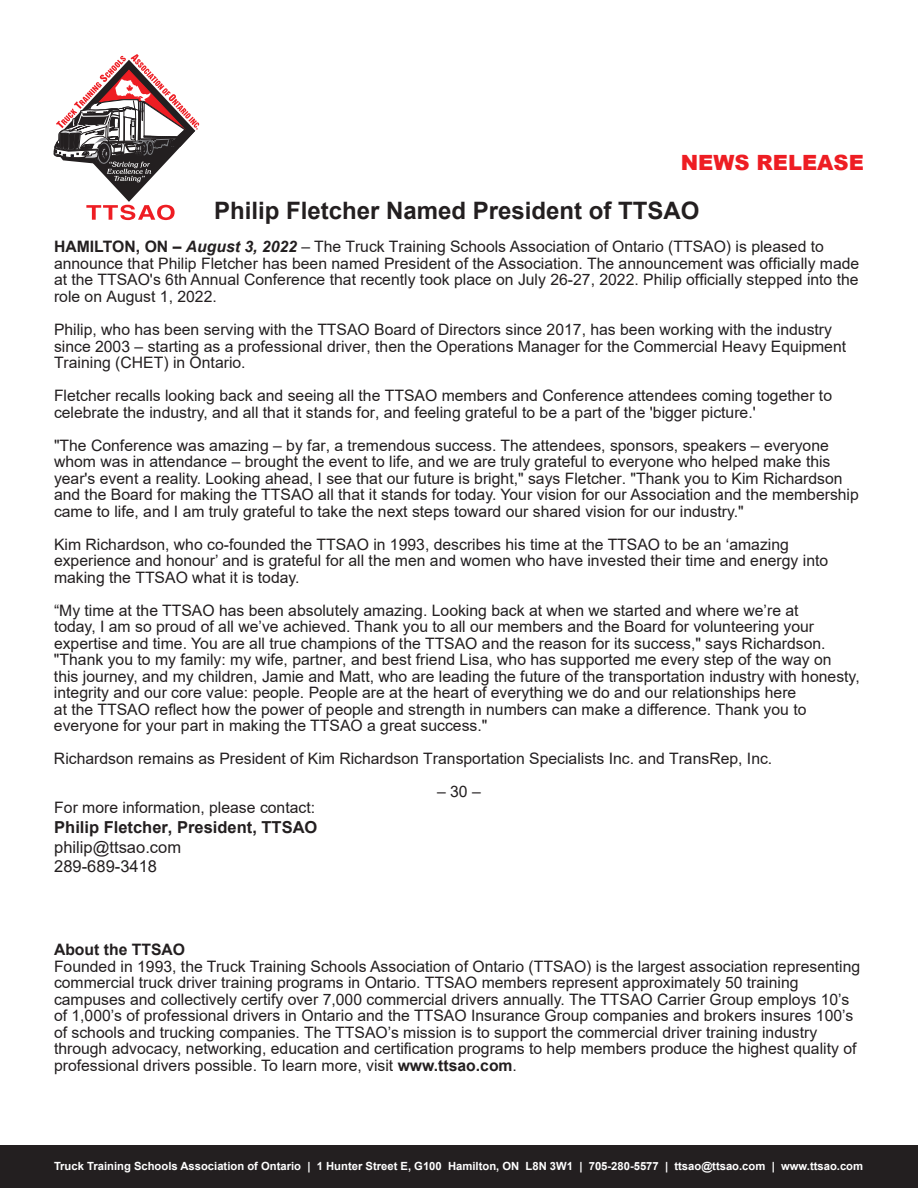
<style>
.page{position:relative;width:918px;height:1188px;background:#fff}
.page>*{position:absolute;margin:0;border:0;box-sizing:border-box;transform-origin:0 0}
.t1{font:700 24px "Arial";color:#231f20}
.t2{font:900 21px "Arial";color:#ee1d23}
.t3{font:700 16.5px "Arial";color:#231f20}
.t4{font:16.5px/19.8px "Arial";color:#231f20}
.t5{font:15.75px/16.5px "Arial";color:#231f20}
.t6{font:700 15.75px "Arial";color:#231f20}
.t7{font:700 11.25px "Arial";color:#fff}
.s1{font-weight:700}
.s2{font-weight:700;font-style:italic}
</style>
<div class="page">
<div style="left:0;top:1146px;width:918px;height:42px;background:#231f20"></div>
<svg style="left:54px;top:54px;width:145px;height:166px"></svg>
<h2 class="t2" style="left:681px;top:148px;width:185px">NEWS RELEASE</h2>
<h1 class="t1" style="left:214px;top:194px;width:487px">Philip Fletcher Named President of TTSAO</h1>
<p class="t5" style="left:54px;top:239px;width:807px"><span class="s1">HAMILTON, ON –</span> <span class="s2">August 3, 2022</span> – The Truck Training Schools Association of Ontario (TTSAO) is pleased to announce that Philip Fletcher has been named President of the Association. The announcement was officially made at the TTSAO's 6th Annual Conference that recently took place on July 26-27, 2022. Philip officially stepped into the role on August 1, 2022.</p>
<p class="t5" style="left:54px;top:321px;width:794px">Philip, who has been serving with the TTSAO Board of Directors since 2017, has been working with the industry since 2003 – starting as a professional driver, then the Operations Manager for the Commercial Heavy Equipment<br>Training (CHET) in Ontario.</p>
<p class="t5" style="left:54px;top:387px;width:780px">Fletcher recalls looking back and seeing all the TTSAO members and Conference attendees coming together to celebrate the industry, and all that it stands for, and feeling grateful to be a part of the 'bigger picture.'</p>
<p class="t5" style="left:54px;top:437px;width:806px">"The Conference was amazing – by far, a tremendous success. The attendees, sponsors, speakers – everyone whom was in attendance – brought the event to life, and we are truly grateful to everyone who helped make this year's event a reality. Looking ahead, I see that our future is bright," says Fletcher. "Thank you to Kim Richardson and the Board for making the TTSAO all that it stands for today. Your vision for our Association and the membership came to life, and I am truly grateful to take the next steps toward our shared vision for our industry."</p>
<p class="t5" style="left:54px;top:536px;width:776px">Kim Richardson, who co-founded the TTSAO in 1993, describes his time at the TTSAO to be an ‘amazing experience and honour’ and is grateful for all the men and women who have invested their time and energy into making the TTSAO what it is today.</p>
<p class="t5" style="left:54px;top:602px;width:807px">“My time at the TTSAO has been absolutely amazing. Looking back at when we started and where we’re at<br>today, I am so proud of all we’ve achieved. Thank you to all our members and the Board for volunteering your expertise and time. You are all true champions of the TTSAO and the reason for its success," says Richardson. "Thank you to my family: my wife, partner, and best friend Lisa, who has supported me every step of the way on this journey, and my children, Jamie and Matt, who are leading the future of the transportation industry with honesty, integrity and our core value: people. People are at the heart of everything we do and our relationships here<br>at the TTSAO reflect how the power of people and strength in numbers can make a difference. Thank you to everyone for your part in making the TTSAO a great success."</p>
<p class="t5" style="left:54px;top:750px;width:720px">Richardson remains as President of Kim Richardson Transportation Specialists Inc. and TransRep, Inc.</p>
<p class="t5" style="left:437px;top:783px;width:45px">– 30 –</p>
<p class="t5" style="left:54px;top:799px;width:262px">For more information, please contact:</p>
<p class="t3" style="left:54px;top:815px;width:265px">Philip Fletcher, President, TTSAO</p>
<p class="t4" style="left:54px;top:837px;width:128px">philip@ttsao.com<br>289-689-3418</p>
<p class="t6" style="left:54px;top:939px;width:133px">About the TTSAO</p>
<p class="t5" style="left:54px;top:958px;width:808px">Founded in 1993, the Truck Training Schools Association of Ontario (TTSAO) is the largest association representing commercial truck driver training programs in Ontario. TTSAO members represent approximately 50 training campuses and collectively certify over 7,000 commercial drivers annually. The TTSAO Carrier Group employs 10’s of 1,000’s of professional drivers in Ontario and the TTSAO Insurance Group companies and brokers insures 100’s of schools and trucking companies. The TTSAO’s mission is to support the commercial driver training industry through advocacy, networking, education and certification programs to help members produce the highest quality of professional drivers possible. To learn more, visit <span class="s1">www.ttsao.com</span>.</p>
<p class="t7" style="left:54px;top:1158px;width:811px">Truck Training Schools Association of Ontario | 1 Hunter Street E, G100 Hamilton, ON L8N 3W1 | 705-280-5577 | ttsao@ttsao.com | www.ttsao.com</p>
</div>
